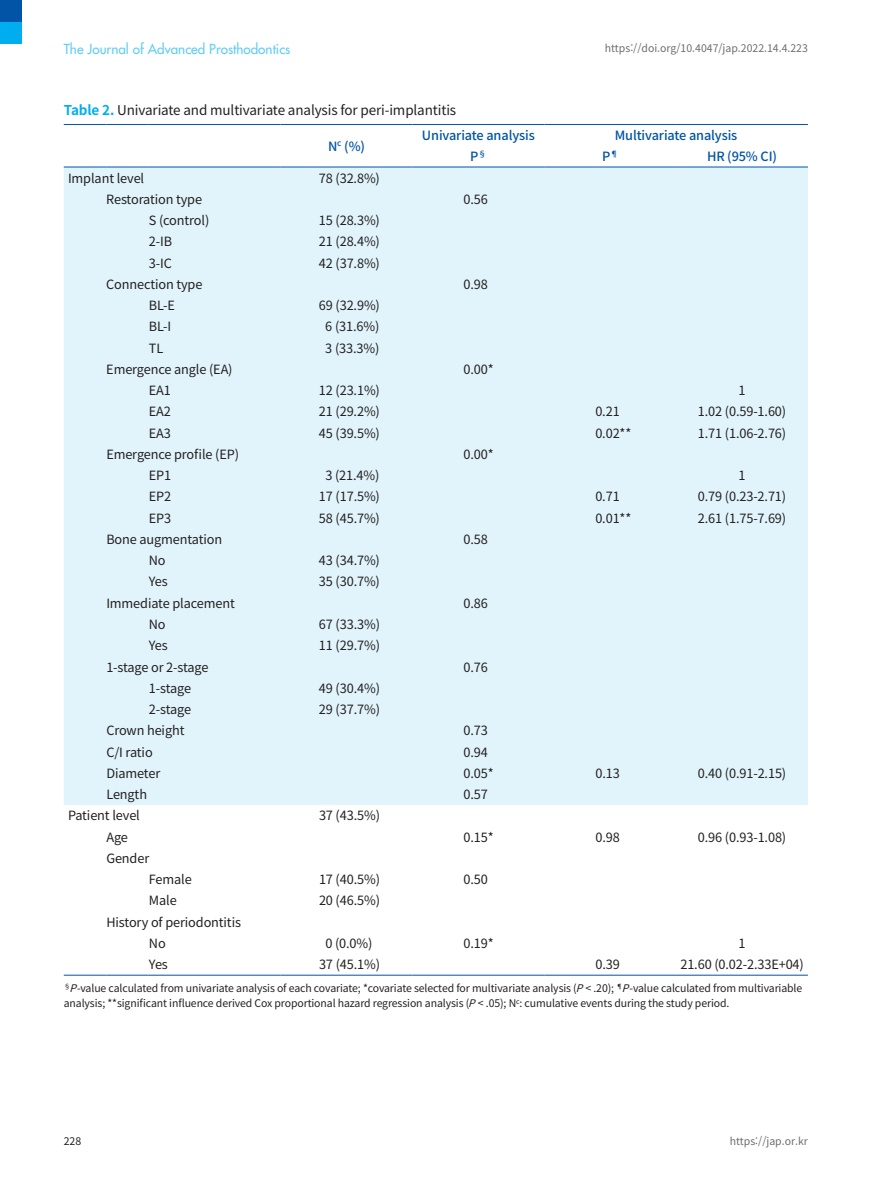
<style>
.page{position:relative;width:893px;height:1191px;background:#fff}
.page>*{position:absolute;margin:0;border:0;box-sizing:border-box;transform-origin:0 0}
.t1{font:13.5px "Noto Sans CJ Kkr";letter-spacing:-.01em;color:#231f20}
.t2{font:500 13.5px "Futura Std";color:#62cdf5}
.t3{font:12.75px/21.3px "Noto Sans CJ Kkr";letter-spacing:-.01em;color:#231f20}
.t4{font:500 12.75px "Noto Sans CJ Kkr";letter-spacing:-.01em;color:#0154a6}
.t5{font:10.5px/15px "Noto Sans CJ Kkr";letter-spacing:-.01em;color:#231f20}
.t6{font:10.5px "Noto Sans CJ Kkr";color:#6c6d70}
.s1{font-weight:700;color:#00aeef}
.s2{font-style:italic}
</style>
<div class="page">
<div style="left:0;top:22px;width:22px;height:22px;background:#00aeef"></div>
<div style="left:0;top:0;width:22px;height:22px;background:#0154a6"></div>
<div style="left:64px;top:168px;width:744px;height:637px;background:#e1f4fc"></div>
<hr style="left:64px;top:974px;width:42px;height:1px;background:#0154a6">
<hr style="left:106px;top:974px;width:43px;height:1px;background:#0154a6">
<hr style="left:149px;top:974px;width:132px;height:1px;background:#0154a6">
<hr style="left:281px;top:974px;width:131px;height:1px;background:#0154a6">
<hr style="left:412px;top:974px;width:132px;height:1px;background:#0154a6">
<hr style="left:544px;top:974px;width:132px;height:1px;background:#0154a6">
<hr style="left:676px;top:974px;width:132px;height:1px;background:#0154a6">
<hr style="left:64px;top:124px;width:42px;height:1px;background:#0154a6">
<hr style="left:106px;top:124px;width:43px;height:1px;background:#0154a6">
<hr style="left:149px;top:124px;width:132px;height:1px;background:#0154a6">
<hr style="left:281px;top:124px;width:131px;height:1px;background:#0154a6">
<hr style="left:412px;top:124px;width:132px;height:1px;background:#0154a6">
<hr style="left:544px;top:124px;width:132px;height:1px;background:#0154a6">
<hr style="left:676px;top:124px;width:132px;height:1px;background:#0154a6">
<hr style="left:64px;top:167px;width:42px;height:1px;background:#0154a6">
<hr style="left:106px;top:167px;width:43px;height:1px;background:#0154a6">
<hr style="left:149px;top:167px;width:132px;height:1px;background:#0154a6">
<hr style="left:281px;top:167px;width:131px;height:1px;background:#0154a6">
<hr style="left:412px;top:167px;width:132px;height:1px;background:#0154a6">
<hr style="left:544px;top:167px;width:132px;height:1px;background:#0154a6">
<hr style="left:676px;top:167px;width:132px;height:1px;background:#0154a6">
<p class="t2" style="left:64px;top:40px;width:228px">The Journal of Advanced Prosthodontics</p>
<p class="t6" style="left:605px;top:42px;width:205px">https://doi.org/10.4047/jap.2022.14.4.223</p>
<p class="t1" style="left:64px;top:103px;width:394px"><span class="s1">Table 2.</span> Univariate and multivariate analysis for peri-implantitis</p>
<p class="t4" style="left:328px;top:139px;width:38px">N<sup>c</sup> (%)</p>
<p class="t4" style="left:422px;top:128px;width:114px">Univariate analysis</p>
<p class="t4" style="left:615px;top:128px;width:124px">Multivariate analysis</p>
<p class="t4" style="left:470px;top:149px;width:18px">P<sup>§</sup></p>
<p class="t4" style="left:602px;top:149px;width:18px">P<sup>¶</sup></p>
<p class="t4" style="left:707px;top:149px;width:71px">HR (95% CI)</p>
<p class="t3" style="left:68px;top:168px;width:78px">Implant level</p>
<p class="t3" style="left:319px;top:168px;width:62px">78 (32.8%)</p>
<p class="t3" style="left:106px;top:189px;width:97px">Restoration type</p>
<p class="t3" style="left:463px;top:189px;width:26px">0.56</p>
<p class="t3" style="left:149px;top:210px;width:62px">S (control)</p>
<p class="t3" style="left:319px;top:210px;width:62px">15 (28.3%)</p>
<p class="t3" style="left:149px;top:231px;width:25px">2-IB</p>
<p class="t3" style="left:319px;top:231px;width:62px">21 (28.4%)</p>
<p class="t3" style="left:149px;top:252px;width:24px">3-IC</p>
<p class="t3" style="left:319px;top:252px;width:62px">42 (37.8%)</p>
<p class="t3" style="left:106px;top:274px;width:98px">Connection type</p>
<p class="t3" style="left:463px;top:274px;width:26px">0.98</p>
<p class="t3" style="left:149px;top:295px;width:28px">BL-E</p>
<p class="t3" style="left:319px;top:295px;width:62px">69 (32.9%)</p>
<p class="t3" style="left:149px;top:316px;width:24px">BL-I</p>
<p class="t3" style="left:325px;top:316px;width:56px">6 (31.6%)</p>
<p class="t3" style="left:149px;top:337px;width:16px">TL</p>
<p class="t3" style="left:325px;top:337px;width:56px">3 (33.3%)</p>
<p class="t3" style="left:106px;top:359px;width:128px">Emergence angle (EA)</p>
<p class="t3" style="left:463px;top:359px;width:32px">0.00*</p>
<p class="t3" style="left:149px;top:380px;width:24px">EA1</p>
<p class="t3" style="left:319px;top:380px;width:62px">12 (23.1%)</p>
<p class="t3" style="left:738px;top:380px;width:9px">1</p>
<p class="t3" style="left:149px;top:401px;width:24px">EA2</p>
<p class="t3" style="left:319px;top:401px;width:62px">21 (29.2%)</p>
<p class="t3" style="left:595px;top:401px;width:26px">0.21</p>
<p class="t3" style="left:698px;top:401px;width:90px">1.02 (0.59-1.60)</p>
<p class="t3" style="left:149px;top:422px;width:24px">EA3</p>
<p class="t3" style="left:319px;top:422px;width:62px">45 (39.5%)</p>
<p class="t3" style="left:595px;top:422px;width:38px">0.02**</p>
<p class="t3" style="left:698px;top:422px;width:90px">1.71 (1.06-2.76)</p>
<p class="t3" style="left:106px;top:444px;width:134px">Emergence profile (EP)</p>
<p class="t3" style="left:463px;top:444px;width:32px">0.00*</p>
<p class="t3" style="left:149px;top:465px;width:24px">EP1</p>
<p class="t3" style="left:325px;top:465px;width:56px">3 (21.4%)</p>
<p class="t3" style="left:738px;top:465px;width:9px">1</p>
<p class="t3" style="left:149px;top:486px;width:24px">EP2</p>
<p class="t3" style="left:319px;top:486px;width:62px">17 (17.5%)</p>
<p class="t3" style="left:595px;top:486px;width:26px">0.71</p>
<p class="t3" style="left:698px;top:486px;width:90px">0.79 (0.23-2.71)</p>
<p class="t3" style="left:149px;top:507px;width:24px">EP3</p>
<p class="t3" style="left:319px;top:507px;width:62px">58 (45.7%)</p>
<p class="t3" style="left:595px;top:507px;width:38px">0.01**</p>
<p class="t3" style="left:698px;top:507px;width:90px">2.61 (1.75-7.69)</p>
<p class="t3" style="left:106px;top:529px;width:117px">Bone augmentation</p>
<p class="t3" style="left:464px;top:529px;width:26px">0.58</p>
<p class="t3" style="left:149px;top:550px;width:18px">No</p>
<p class="t3" style="left:319px;top:550px;width:62px">43 (34.7%)</p>
<p class="t3" style="left:149px;top:571px;width:20px">Yes</p>
<p class="t3" style="left:319px;top:571px;width:62px">35 (30.7%)</p>
<p class="t3" style="left:106px;top:592px;width:130px">Immediate placement</p>
<p class="t3" style="left:464px;top:592px;width:26px">0.86</p>
<p class="t3" style="left:149px;top:614px;width:18px">No</p>
<p class="t3" style="left:319px;top:614px;width:62px">67 (33.3%)</p>
<p class="t3" style="left:149px;top:635px;width:20px">Yes</p>
<p class="t3" style="left:319px;top:635px;width:62px">11 (29.7%)</p>
<p class="t3" style="left:106px;top:656px;width:104px">1-stage or 2-stage</p>
<p class="t3" style="left:464px;top:656px;width:26px">0.76</p>
<p class="t3" style="left:149px;top:677px;width:44px">1-stage</p>
<p class="t3" style="left:319px;top:677px;width:62px">49 (30.4%)</p>
<p class="t3" style="left:149px;top:699px;width:44px">2-stage</p>
<p class="t3" style="left:319px;top:699px;width:62px">29 (37.7%)</p>
<p class="t3" style="left:106px;top:720px;width:80px">Crown height</p>
<p class="t3" style="left:464px;top:720px;width:26px">0.73</p>
<p class="t3" style="left:106px;top:741px;width:48px">C/I ratio</p>
<p class="t3" style="left:464px;top:741px;width:26px">0.94</p>
<p class="t3" style="left:106px;top:763px;width:55px">Diameter</p>
<p class="t3" style="left:464px;top:763px;width:32px">0.05*</p>
<p class="t3" style="left:595px;top:763px;width:26px">0.13</p>
<p class="t3" style="left:698px;top:763px;width:90px">0.40 (0.91-2.15)</p>
<p class="t3" style="left:106px;top:784px;width:42px">Length</p>
<p class="t3" style="left:464px;top:784px;width:26px">0.57</p>
<p class="t3" style="left:68px;top:805px;width:73px">Patient level</p>
<p class="t3" style="left:319px;top:805px;width:62px">37 (43.5%)</p>
<p class="t3" style="left:106px;top:826px;width:23px">Age</p>
<p class="t3" style="left:464px;top:826px;width:32px">0.15*</p>
<p class="t3" style="left:595px;top:826px;width:26px">0.98</p>
<p class="t3" style="left:698px;top:826px;width:90px">0.96 (0.93-1.08)</p>
<p class="t3" style="left:149px;top:848px;width:44px;text-indent:-43px">Gender<br>Female</p>
<p class="t3" style="left:319px;top:869px;width:62px">17 (40.5%)</p>
<p class="t3" style="left:464px;top:869px;width:26px">0.50</p>
<p class="t3" style="left:149px;top:890px;width:29px">Male</p>
<p class="t3" style="left:319px;top:890px;width:62px">20 (46.5%)</p>
<p class="t3" style="left:149px;top:911px;width:94px;text-indent:-43px">History of periodontitis<br>No</p>
<p class="t3" style="left:325px;top:933px;width:49px">0 (0.0%)</p>
<p class="t3" style="left:464px;top:933px;width:32px">0.19*</p>
<p class="t3" style="left:739px;top:933px;width:9px">1</p>
<p class="t3" style="left:149px;top:954px;width:20px">Yes</p>
<p class="t3" style="left:319px;top:954px;width:62px">37 (45.1%)</p>
<p class="t3" style="left:595px;top:954px;width:26px">0.39</p>
<p class="t3" style="left:680px;top:954px;width:125px">21.60 (0.02-2.33E+04)</p>
<p class="t5" style="left:64px;top:981px;width:740px"><sup>§</sup><span class="s2">P</span>-value calculated from univariate analysis of each covariate; *covariate selected for multivariate analysis (<span class="s2">P</span>&lt; .20); <sup>¶</sup><span class="s2">P</span>-value calculated from multivariable analysis; **significant influence derived Cox proportional hazard regression analysis (<span class="s2">P</span>&lt; .05); N<sup>c</sup>: cumulative events during the study period.</p>
<p class="t5" style="left:64px;top:1133px;width:19px">228</p>
<p class="t6" style="left:730px;top:1135px;width:80px">https://jap.or.kr</p>
</div>
